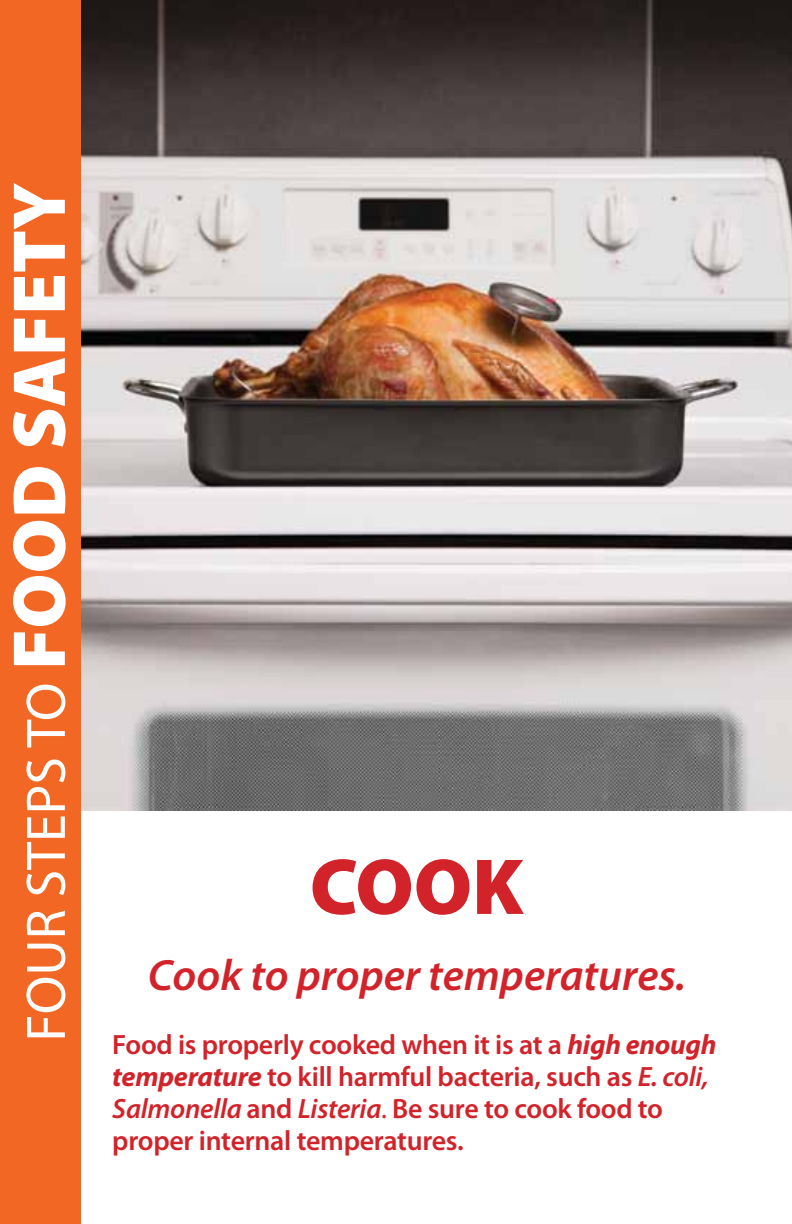
<style>
.page{position:relative;width:792px;height:1224px;background:#fff}
.page>*{position:absolute;margin:0;border:0;box-sizing:border-box;transform-origin:0 0}
.t1{font:900 80px "Myriad Pro";color:#d2232a}
.t2{font:56px "Myriad Pro";color:#fff}
.t3{font:italic 600 44px "Myriad Pro";color:#d2232a}
.t4{font:600 28px/32px "Myriad Pro";letter-spacing:-.01em;color:#d2232a}
.s1{font-weight:900;font-size:75.6px}
.s2{font-weight:700;font-style:italic}
.s3{font-style:italic}
.s4{font-weight:400}
</style>
<div class="page">
<img style="left:81px;top:0;width:711px;height:811px">
<div style="left:0;top:0;width:81px;height:1224px;background:#f26723"></div>
<h2 class="t2" style="left:12px;top:1042px;width:861px;rotate:-90deg">FOUR STEPS TO <span class="s1">FOOD SAFETY</span></h2>
<h1 class="t1" style="left:310px;top:834px;width:215px">COOK</h1>
<h3 class="t3" style="left:148px;top:947px;width:540px">Cook to proper temperatures.</h3>
<p class="t4" style="left:112px;top:1028px;width:606px">Food is properly cooked when it is at a <span class="s2">high enough temperature</span> to kill harmful bacteria, such as <span class="s3">E. coli, Salmonella</span> and <span class="s3">Listeria</span><span class="s4">.</span> Be sure to cook food to proper internal temperatures.</p>
</div>
